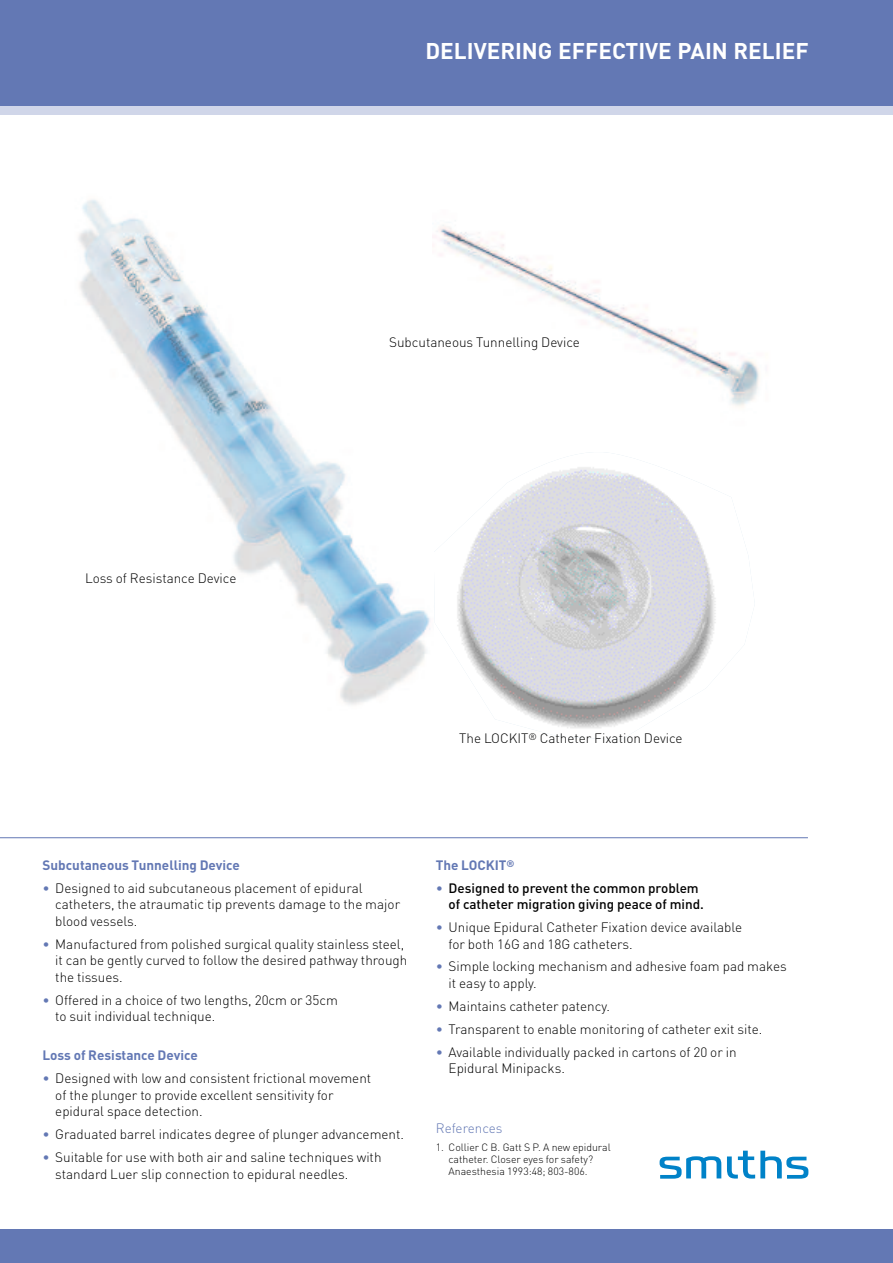
<style>
.page{position:relative;width:893px;height:1263px;background:#fff}
.page>*{position:absolute;margin:0;border:0;box-sizing:border-box;transform-origin:0 0}
.t1{font:700 22.5px "DIN";color:#fff}
.t2{font:300 13.5px/16.5px "DIN";color:#000}
.t3{font:500 13.5px/16.5px "DIN";color:#000}
.t4{font:700 13.5px "DIN";color:#6378b4}
.t5{font:300 13.5px "DIN";color:#6378b4}
.t6{font:300 10.5px/12px "DIN";color:#000}
.s1{color:#6378b4}
.s2{font-weight:300;color:#6378b4}
</style>
<div class="page">
<div style="left:0;top:0;width:893px;height:106px;background:#6378b4"></div>
<div style="left:0;top:106px;width:893px;height:9px;background:#d0d6e9"></div>
<div style="left:0;top:1229px;width:893px;height:34px;background:#6378b4"></div>
<hr style="left:0;top:837px;width:808px;height:1px;background:#6378b4">
<svg style="left:660px;top:1156px;width:61px;height:23px"></svg>
<svg style="left:727px;top:1151px;width:81px;height:28px"></svg>
<img style="left:434px;top:452px;width:321px;height:288px">
<img style="left:78px;top:200px;width:352px;height:505px">
<img style="left:432px;top:225px;width:327px;height:182px">
<h1 class="t1" style="left:425px;top:38px;width:385px">DELIVERING EFFECTIVE PAIN RELIEF</h1>
<p class="t2" style="left:85px;top:570px;width:153px">Loss of Resistance Device</p>
<p class="t2" style="left:389px;top:334px;width:192px">Subcutaneous Tunnelling Device</p>
<p class="t2" style="left:459px;top:730px;width:225px">The LOCKIT<sup>®</sup> Catheter Fixation Device</p>
<p class="t4" style="left:43px;top:857px;width:199px">Subcutaneous Tunnelling Device</p>
<p class="t2" style="left:55px;top:880px;width:346px;text-indent:-13px"><span class="s1">•</span> Designed to aid subcutaneous placement of epidural catheters, the atraumatic tip prevents damage to the major blood vessels.</p>
<p class="t2" style="left:55px;top:936px;width:354px;text-indent:-13px"><span class="s1">•</span> Manufactured from polished surgical quality stainless steel, it can be gently curved to follow the desired pathway through the tissues.</p>
<p class="t2" style="left:55px;top:991px;width:284px;text-indent:-13px"><span class="s1">•</span> Offered in a choice of two lengths, 20cm or 35cm to suit individual technique.</p>
<p class="t4" style="left:43px;top:1048px;width:157px">Loss of Resistance Device</p>
<p class="t2" style="left:55px;top:1070px;width:318px;text-indent:-13px"><span class="s1">•</span> Designed with low and consistent frictional movement of the plunger to provide excellent sensitivity for epidural space detection.</p>
<p class="t2" style="left:43px;top:1126px;width:363px"><span class="s1">•</span> Graduated barrel indicates degree of plunger advancement.</p>
<p class="t2" style="left:55px;top:1149px;width:328px;text-indent:-13px"><span class="s1">•</span> Suitable for use with both air and saline techniques with standard Luer slip connection to epidural needles.</p>
<p class="t4" style="left:436px;top:857px;width:80px">The LOCKIT<sup>®</sup></p>
<p class="t3" style="left:449px;top:880px;width:257px;text-indent:-13px"><span class="s2">•</span> Designed to prevent the common problem of catheter migration giving peace of mind.</p>
<p class="t2" style="left:449px;top:919px;width:295px;text-indent:-13px"><span class="s1">•</span> Unique Epidural Catheter Fixation device available for both 16G and 18G catheters.</p>
<p class="t2" style="left:449px;top:958px;width:340px;text-indent:-13px"><span class="s1">•</span> Simple locking mechanism and adhesive foam pad makes it easy to apply.</p>
<p class="t2" style="left:436px;top:998px;width:176px"><span class="s1">•</span> Maintains catheter patency.</p>
<p class="t2" style="left:436px;top:1021px;width:328px"><span class="s1">•</span> Transparent to enable monitoring of catheter exit site.</p>
<p class="t2" style="left:449px;top:1044px;width:290px;text-indent:-13px"><span class="s1">•</span> Available individually packed in cartons of 20 or in<br>Epidural Minipacks.</p>
<p class="t5" style="left:436px;top:1120px;width:68px">References</p>
<p class="t6" style="left:449px;top:1142px;width:164px;text-indent:-13px">1. Collier C B. Gatt S P. A new epidural catheter. Closer eyes for safety?<br>Anaesthesia 1993:48; 803-806.</p>
</div>
